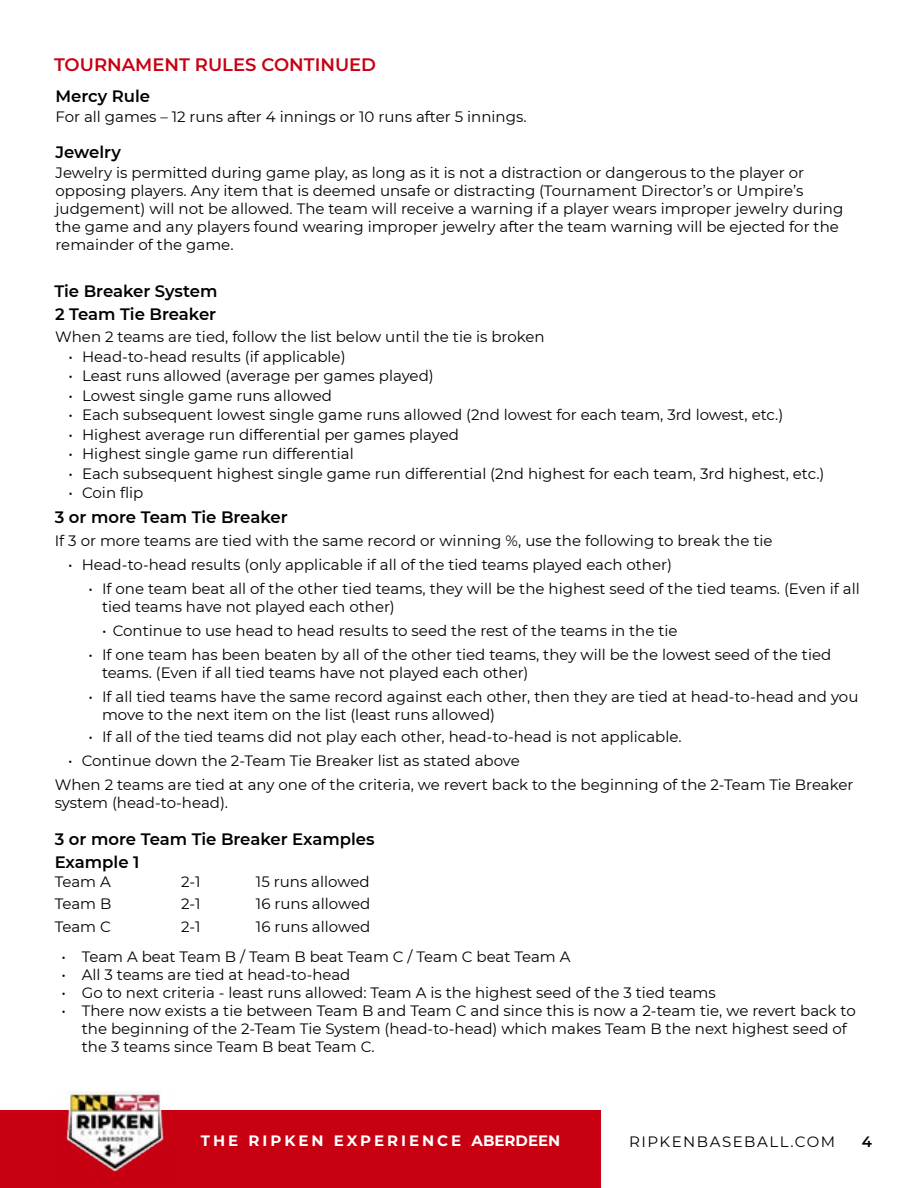
<style>
.page{position:relative;width:918px;height:1188px;background:#fff}
.page>*{position:absolute;margin:0;border:0;box-sizing:border-box;transform-origin:0 0}
.t1{font:600 18px "Montserrat";color:#c70012}
.t2{font:600 16.5px/22.6px "Montserrat";color:#000}
.t3{font:15px/18px "Montserrat";color:#000}
.t4{font:700 15px "Montserrat";letter-spacing:.2em;color:#fff}
.t5{font:15px "Montserrat";letter-spacing:.1em;color:#000}
.t6{font:600 15px "Montserrat";color:#000}
</style>
<div class="page">
<div style="left:0;top:1111px;width:600px;height:77px;background:#c70012"></div>
<img style="left:54px;top:1091px;width:122px;height:81px">
<p class="t1" style="left:54px;top:52px;width:324px">TOURNAMENT RULES CONTINUED</p>
<p class="t2" style="left:56px;top:84px;width:96px">Mercy Rule</p>
<p class="t3" style="left:56px;top:107px;width:473px">For all games – 12 runs after 4 innings or 10 runs after 5 innings.</p>
<p class="t2" style="left:56px;top:140px;width:67px">Jewelry</p>
<p class="t3" style="left:56px;top:163px;width:789px">Jewelry is permitted during game play, as long as it is not a distraction or dangerous to the player or opposing players. Any item that is deemed unsafe or distracting (Tournament Director’s or Umpire’s judgement) will not be allowed. The team will receive a warning if a player wears improper jewelry during the game and any players found wearing improper jewelry after the team warning will be ejected for the remainder of the game.</p>
<p class="t2" style="left:54px;top:279px;width:165px">Tie Breaker System<br>2 Team Tie Breaker</p>
<p class="t3" style="left:55px;top:328px;width:491px">When 2 teams are tied, follow the list below until the tie is broken</p>
<p class="t3" style="left:69px;top:347px;width:279px">• Head-to-head results (if applicable)</p>
<p class="t3" style="left:69px;top:367px;width:367px">• Least runs allowed (average per games played)</p>
<p class="t3" style="left:69px;top:386px;width:265px">• Lowest single game runs allowed</p>
<p class="t3" style="left:69px;top:406px;width:716px">• Each subsequent lowest single game runs allowed (2nd lowest for each team, 3rd lowest, etc.)</p>
<p class="t3" style="left:69px;top:425px;width:392px">• Highest average run differential per games played</p>
<p class="t3" style="left:69px;top:445px;width:287px">• Highest single game run differential</p>
<p class="t3" style="left:69px;top:464px;width:757px">• Each subsequent highest single game run differential (2nd highest for each team, 3rd highest, etc.)</p>
<p class="t3" style="left:69px;top:484px;width:76px">• Coin flip</p>
<p class="t2" style="left:55px;top:505px;width:234px">3 or more Team Tie Breaker</p>
<p class="t3" style="left:55px;top:531px;width:719px">If 3 or more teams are tied with the same record or winning %, use the following to break the tie</p>
<p class="t3" style="left:68px;top:555px;width:605px">• Head-to-head results (only applicable if all of the tied teams played each other)</p>
<p class="t3" style="left:102px;top:579px;width:759px;text-indent:-14px">• If one team beat all of the other tied teams, they will be the highest seed of the tied teams. (Even if all tied teams have not played each other)</p>
<p class="t3" style="left:102px;top:621px;width:577px">• Continue to use head to head results to seed the rest of the teams in the tie</p>
<p class="t3" style="left:102px;top:645px;width:731px;text-indent:-14px">• If one team has been beaten by all of the other tied teams, they will be the lowest seed of the tied teams. (Even if all tied teams have not played each other)</p>
<p class="t3" style="left:102px;top:687px;width:758px;text-indent:-14px">• If all tied teams have the same record against each other, then they are tied at head-to-head and you move to the next item on the list (least runs allowed)</p>
<p class="t3" style="left:88px;top:727px;width:595px">• If all of the tied teams did not play each other, head-to-head is not applicable.</p>
<p class="t3" style="left:55px;top:748px;width:800px;line-height:24px;text-indent:14px">• Continue down the 2-Team Tie Breaker list as stated above<br>When 2 teams are tied at any one of the criteria, we revert back to the beginning of the 2-Team Tie Breaker</p>
<p class="t3" style="left:55px;top:793px;width:175px">system (head-to-head).</p>
<p class="t2" style="left:55px;top:827px;width:321px">3 or more Team Tie Breaker Examples<br>Example 1</p>
<p class="t3" style="left:181px;top:870px;width:21px;line-height:22.5px;text-align:justify">2-1<br>2-1<br>2-1</p>
<p class="t3" style="left:256px;top:870px;width:116px;line-height:22.5px;text-align:justify">15 runs allowed 16 runs allowed 16 runs allowed</p>
<p class="t3" style="left:55px;top:870px;width:58px;line-height:22.5px;text-align:justify">Team A Team B Team C</p>
<p class="t3" style="left:62px;top:947px;width:511px">• Team A beat Team B / Team B beat Team C / Team C beat Team A</p>
<p class="t3" style="left:62px;top:965px;width:290px">• All 3 teams are tied at head-to-head</p>
<p class="t3" style="left:62px;top:983px;width:656px">• Go to next criteria - least runs allowed: Team A is the highest seed of the 3 tied teams</p>
<p class="t3" style="left:82px;top:1001px;width:776px;text-indent:-20px">• There now exists a tie between Team B and Team C and since this is now a 2-team tie, we revert back to the beginning of the 2-Team Tie System (head-to-head) which makes Team B the next highest seed of the 3 teams since Team B beat Team C.</p>
<p class="t4" style="left:201px;top:1130px;width:361px">THE RIPKEN EXPERIENCE ABERDEEN</p>
<p class="t5" style="left:629px;top:1132px;width:208px">RIPKENBASEBALL.COM</p>
<p class="t6" style="left:862px;top:1131px;width:12px">4</p>
</div>
